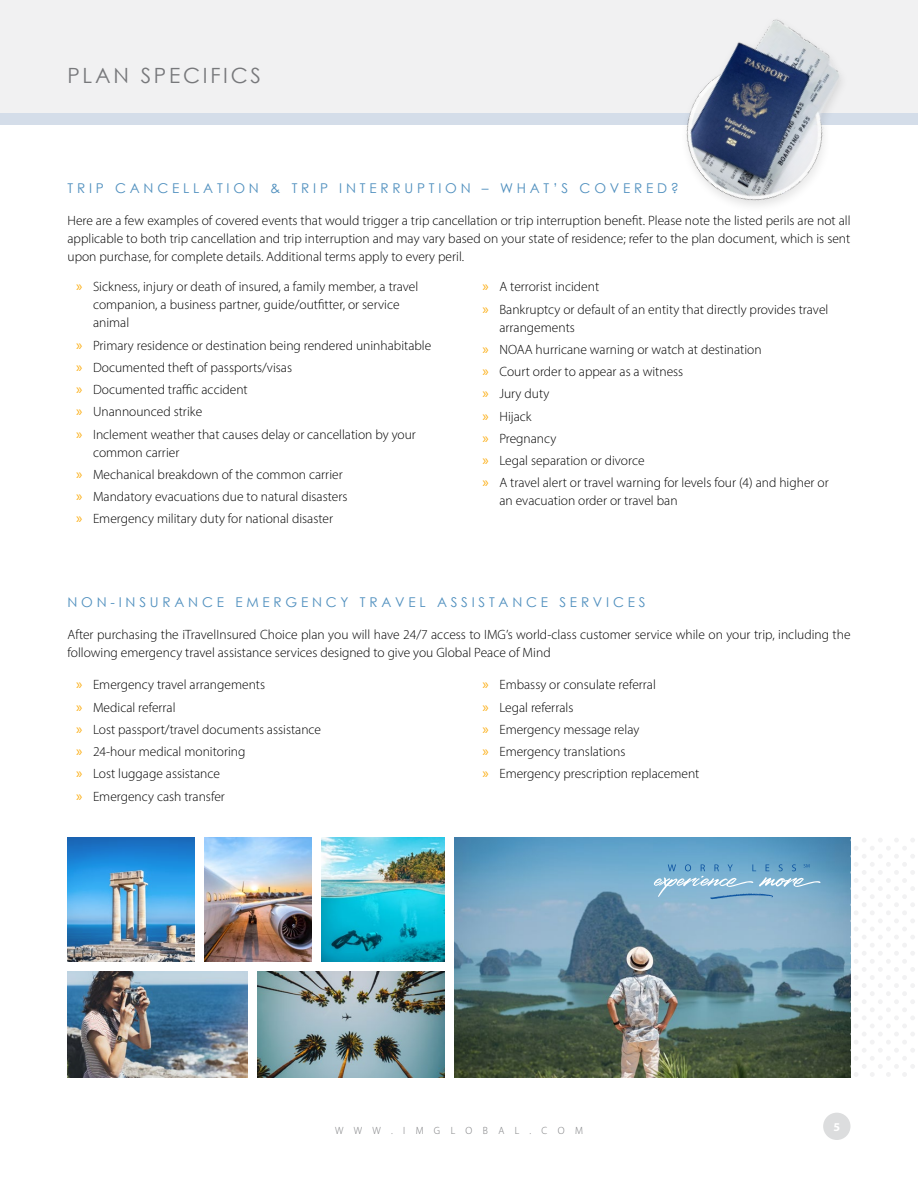
<style>
.page{position:relative;width:918px;height:1188px;background:#fff}
.page>*{position:absolute;margin:0;border:0;box-sizing:border-box;transform-origin:0 0}
.t1{font:21px "Century Gothic";letter-spacing:.13em;color:#77787b}
.t2{font:300 13.5px/22.2px "Myriad Pro";color:#000}
.t3{font:13.5px "Century Gothic";letter-spacing:.28em;color:#4f8fbe}
.t4{font:700 12px "Myriad Pro";color:#fff}
.t5{font:300 10.5px "Myriad Pro";letter-spacing:1.02em;color:#77787b}
.s1{font-weight:400;font-size:15px;color:#fcaf17}
</style>
<div class="page">
<div style="left:823px;top:1113px;width:28px;height:27px;background:#dcddde;border-radius:50%"></div>
<div style="left:0;top:0;width:918px;height:125px;background:#f1f1f2"></div>
<div style="left:0;top:113px;width:918px;height:12px;background:#d4dde9"></div>
<img style="left:68px;top:971px;width:180px;height:106px">
<img style="left:258px;top:971px;width:186px;height:106px">
<img style="left:205px;top:837px;width:106px;height:125px">
<img style="left:68px;top:837px;width:126px;height:125px">
<img style="left:454px;top:837px;width:396px;height:240px">
<img style="left:321px;top:837px;width:123px;height:125px">
<svg style="left:654px;top:864px;width:166px;height:35px;background:#83b4d2"></svg>
<svg style="left:854px;top:838px;width:61px;height:239px"></svg>
<img style="left:686px;top:19px;width:155px;height:187px">
<h1 class="t1" style="left:68px;top:61px;width:195px">PLAN SPECIFICS</h1>
<p class="t3" style="left:68px;top:179px;width:613px">TRIP CANCELLATION &amp; TRIP INTERRUPTION – WHAT’S COVERED?</p>
<p class="t2" style="left:68px;top:211px;width:785px;line-height:18px;text-align:justify">Here are a few examples of covered events that would trigger a trip cancellation or trip interruption benefit. Please note the listed perils are not all applicable to both trip cancellation and trip interruption and may vary based on your state of residence; refer to the plan document, which is sent upon purchase, for complete details. Additional terms apply to every peril.</p>
<p class="t2" style="left:93px;top:278px;width:327px;line-height:18px;text-indent:-17px"><span class="s1">»</span> Sickness, injury or death of insured, a family member, a travel companion, a business partner, guide/outfitter, or service animal</p>
<p class="t2" style="left:76px;top:334px;width:357px"><span class="s1">»</span> Primary residence or destination being rendered uninhabitable <span class="s1">»</span> Documented theft of passports/visas<br><span class="s1">»</span> Documented traffic accident<br><span class="s1">»</span> Unannounced strike<br><span class="s1">»</span> Inclement weather that causes delay or cancellation by your</p>
<p class="t2" style="left:76px;top:441px;width:273px;text-indent:17px">common carrier<br><span class="s1">»</span> Mechanical breakdown of the common carrier <span class="s1">»</span> Mandatory evacuations due to natural disasters <span class="s1">»</span> Emergency military duty for national disaster</p>
<p class="t2" style="left:482px;top:276px;width:348px"><span class="s1">»</span> A terrorist incident<br><span class="s1">»</span> Bankruptcy or default of an entity that directly provides travel</p>
<p class="t2" style="left:482px;top:316px;width:348px;text-indent:17px">arrangements<br><span class="s1">»</span> NOAA hurricane warning or watch at destination<br><span class="s1">»</span> Court order to appear as a witness<br><span class="s1">»</span> Jury duty<br><span class="s1">»</span> Hijack<br><span class="s1">»</span> Pregnancy<br><span class="s1">»</span> Legal separation or divorce<br><span class="s1">»</span> A travel alert or travel warning for levels four (4) and higher or</p>
<p class="t2" style="left:499px;top:490px;width:180px">an evacuation order or travel ban</p>
<p class="t3" style="left:68px;top:593px;width:580px">NON-INSURANCE EMERGENCY TRAVEL ASSISTANCE SERVICES</p>
<p class="t2" style="left:68px;top:625px;width:785px;line-height:18px">After purchasing the iTravelInsured Choice plan you will have 24/7 access to IMG’s world-class customer service while on your trip, including the following emergency travel assistance services designed to give you Global Peace of Mind</p>
<p class="t2" style="left:76px;top:674px;width:247px"><span class="s1">»</span> Emergency travel arrangements<br><span class="s1">»</span> Medical referral<br><span class="s1">»</span> Lost passport/travel documents assistance <span class="s1">»</span> 24-hour medical monitoring<br><span class="s1">»</span> Lost luggage assistance<br><span class="s1">»</span> Emergency cash transfer</p>
<p class="t2" style="left:482px;top:674px;width:219px"><span class="s1">»</span> Embassy or consulate referral<br><span class="s1">»</span> Legal referrals<br><span class="s1">»</span> Emergency message relay<br><span class="s1">»</span> Emergency translations<br><span class="s1">»</span> Emergency prescription replacement</p>
<p class="t5" style="left:335px;top:1124px;width:249px">WWW.IMGLOBAL.COM</p>
<p class="t4" style="left:834px;top:1119px;width:8px">5</p>
</div>
